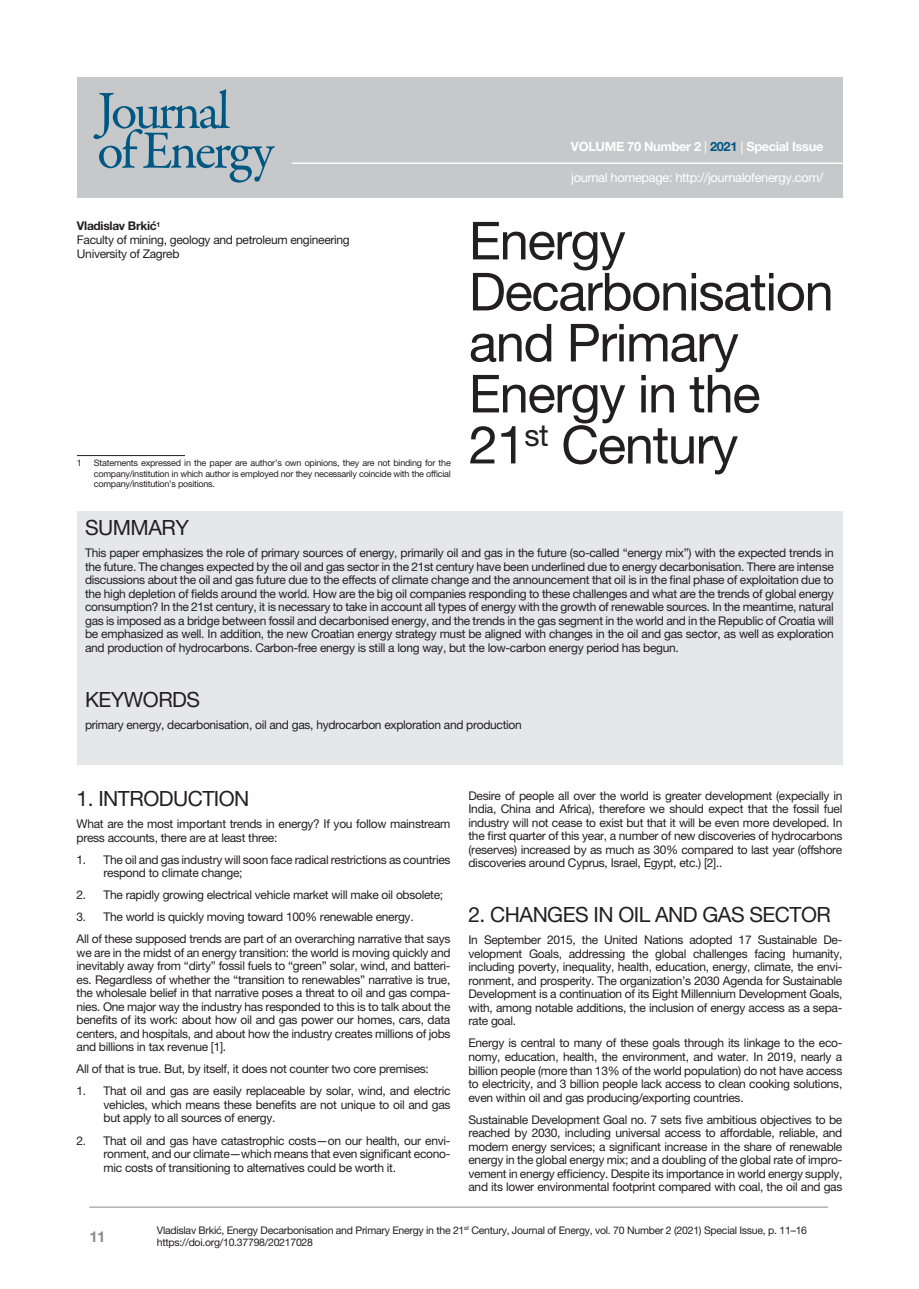
<style>
.page{position:relative;width:919px;height:1289px;background:#fff}
.page>*{position:absolute;margin:0;border:0;box-sizing:border-box;transform-origin:0 0}
.t1{font:54.15px/39.6px "MH Garamond";letter-spacing:-.055em;color:#005782}
.t2{font:52.5px/51px "MH Helvetica";letter-spacing:-.025em;color:#231f20}
.t3{font:21px "MH Helvetica";letter-spacing:-.025em;color:#231f20}
.t4{font:700 15px "MH Helvetica";color:#8a8c8f}
.t5{font:12.75px "MH Helvetica";letter-spacing:-.025em;color:#fff}
.t6{font:700 12.75px "MH Helvetica";letter-spacing:-.025em;color:#fff}
.t7{font:12px/13.5px "MH Helvetica";letter-spacing:-.025em;color:#231f20;text-align:justify}
.t8{font:10.5px/12px "MH Helvetica";letter-spacing:-.025em;color:#231f20}
.t9{font:9px/10.5px "MH Helvetica";letter-spacing:-.025em;color:#231f20;text-align:justify}
.s1{font-weight:700}
.s2{font-weight:400}
.s3{color:#005782}
.s4{font-family:"Myriad Pro";font-weight:400}
</style>
<div class="page">
<hr style="left:89px;top:1206px;width:739px;height:1px;background:#8a8c8f">
<hr style="left:77px;top:455px;width:108px;height:1px;background:#231f20">
<div style="left:77px;top:511px;width:765px;height:254px;background:#e6e7e9"></div>
<div style="left:77px;top:77px;width:765px;height:120px;background:#c7c8ca"></div>
<hr style="left:292px;top:162px;width:554px;height:2px;background:#fff">
<h1 class="t1" style="left:97px;top:92px;width:178px">Journal of Energy</h1>
<p class="t7" style="left:77px;top:219px;width:274px;text-align:left"><span class="s1">Vladislav Brkić</span><sup>1<br></sup>Faculty of mining, geology and petroleum engineering<br>University of Zagreb</p>
<p class="t9" style="left:77px;top:457px;width:7px">1</p>
<p class="t9" style="left:94px;top:457px;width:358px">Statements expressed in the paper are author’s own opinions, they are not binding for the company/institution in which author is employed nor they necessarily coincide with the official company/institution’s positions.</p>
<p class="t6" style="left:571px;top:139px;width:254px">VOLUME 70 Number 2 <span class="s2">|</span> <span class="s3">2021</span> <span class="s4">|</span> Special Issue</p>
<p class="t5" style="left:571px;top:170px;width:253px">journal homepage: http://journalofenergy.com/</p>
<h2 class="t2" style="left:469px;top:214px;width:366px">Energy<br>Decarbonisation and Primary<br>Energy in the<br>21<sup>st</sup> Century</h2>
<h3 class="t3" style="left:85px;top:514px;width:105px">SUMMARY</h3>
<p class="t7" style="left:85px;top:545px;width:750px">This paper emphasizes the role of primary sources of energy, primarily oil and gas in the future (so-called “energy mix”) with the expected trends in the future. The changes expected by the oil and gas sector in the 21st century have been underlined due to energy decarbonisation. There are intense discussions about the oil and gas future due to the effects of climate change and the announcement that oil is in the final phase of exploitation due to the high depletion of fields around the world. How are the big oil companies responding to these challenges and what are the trends of global energy consumption? In the 21st century, it is necessary to take in account all types of energy with the growth of renewable sources. In the meantime, natural gas is imposed as a bridge between fossil and decarbonised energy, and the trends in the gas segment in the world and in the Republic of Croatia will be emphasized as well. In addition, the new Croatian energy strategy must be aligned with changes in the oil and gas sector, as well as exploration and production of hydrocarbons. Carbon-free energy is still a long way, but the low-carbon energy period has begun.</p>
<h3 class="t3" style="left:85px;top:686px;width:116px">KEYWORDS</h3>
<p class="t7" style="left:85px;top:717px;width:438px">primary energy, decarbonisation, oil and gas, hydrocarbon exploration and production</p>
<h3 class="t3" style="left:77px;top:785px;width:174px">1. INTRODUCTION</h3>
<p class="t7" style="left:77px;top:817px;width:375px">What are the most important trends in energy? If you follow mainstream press accounts, there are at least three:</p>
<p class="t7" style="left:104px;top:852px;width:348px;text-indent:-27px">1. The oil and gas industry will soon face radical restrictions as countries respond to climate change;</p>
<p class="t7" style="left:77px;top:888px;width:368px">2. The rapidly growing electrical vehicle market will make oil obsolete;</p>
<p class="t7" style="left:77px;top:905px;width:375px;line-height:22px">3. The world is quickly moving toward 100% renewable energy.<br>All of these supposed trends are part of an overarching narrative that says</p>
<p class="t7" style="left:77px;top:945px;width:375px">we are in the midst of an energy transition: the world is moving quickly and inevitably away from “dirty” fossil fuels to “green” solar, wind, and batteri&shy;es. Regardless of whether the “transition to renewables” narrative is true, the wholesale belief in that narrative poses a threat to oil and gas compa&shy;nies. One major way the industry has responded to this is to talk about the benefits of its work: about how oil and gas power our homes, cars, data centers, and hospitals, and about how the industry creates millions of jobs and billions in tax revenue [1].</p>
<p class="t7" style="left:77px;top:1062px;width:354px">All of that is true. But, by itself, it does not counter two core premises:</p>
<p class="t7" style="left:104px;top:1084px;width:348px;text-indent:-27px">1. That oil and gas are easily replaceable by solar, wind, and electric vehicles, which means these benefits are not unique to oil and gas but apply to all sources of energy.</p>
<p class="t7" style="left:104px;top:1133px;width:348px;text-indent:-27px">2. That oil and gas have catastrophic costs—on our health, our envi&shy;ronment, and our climate—which means that even significant econo&shy;mic costs of transitioning to alternatives could be worth it.</p>
<p class="t7" style="left:468px;top:788px;width:375px">Desire of people all over the world is greater development (expecially in India, China and Africa), therefore we should expect that the fossil fuel industry will not cease to exist but that it will be even more developed. In the first quarter of this year, a number of new discoveries of hydrocarbons (reserves) increased by as much as 30% compared to last year (offshore discoveries around Cyprus, Israel, Egypt, etc.) [2]..</p>
<h3 class="t3" style="left:468px;top:902px;width:51px">2. Changes</h3>
<h3 class="t3" style="left:593px;top:902px;width:37px">in oil</h3>
<h3 class="t3" style="left:655px;top:902px;width:15px">and</h3>
<h3 class="t3" style="left:702px;top:902px;width:15px">gas</h3>
<h3 class="t3" style="left:749px;top:902px;width:15px">sector</h3>
<p class="t7" style="left:468px;top:933px;width:375px">In September 2015, the United Nations adopted 17 Sustainable De&shy;velopment Goals, addressing the global challenges facing humanity, including poverty, inequality, health, education, energy, climate, the envi&shy;ronment, and prosperity. The organization’s 2030 Agenda for Sustainable Development is a continuation of its Eight Millennium Development Goals, with, among notable additions, the inclusion of energy access as a sepa&shy;rate goal.</p>
<p class="t7" style="left:468px;top:1036px;width:375px">Energy is central to many of these goals through its linkage to the eco&shy;nomy, education, health, the environment, and water. In 2019, nearly a billion people (more than 13% of the world population) do not have access to electricity, and 3 billion people lack access to clean cooking solutions, even within oil and gas producing/exporting countries.</p>
<p class="t7" style="left:468px;top:1112px;width:375px">Sustainable Development Goal no. 7 sets five ambitious objectives to be reached by 2030, including universal access to affordable, reliable, and modern energy services; a significant increase in the share of renewable energy in the global energy mix; and a doubling of the global rate of impro&shy;vement in energy efficiency. Despite its importance in world energy supply, and its lower environmental footprint compared with coal, the oil and gas</p>
<p class="t8" style="left:157px;top:1223px;width:651px">Vladislav Brkić, Energy Decarbonisation and Primary Energy in the 21<sup>st</sup> Century, Journal of Energy, vol. 70 Number 2 (2021) Special Issue, p. 11–16 https://doi.org/10.37798/20217028</p>
<p class="t4" style="left:89px;top:1226px;width:18px">11</p>
</div>
